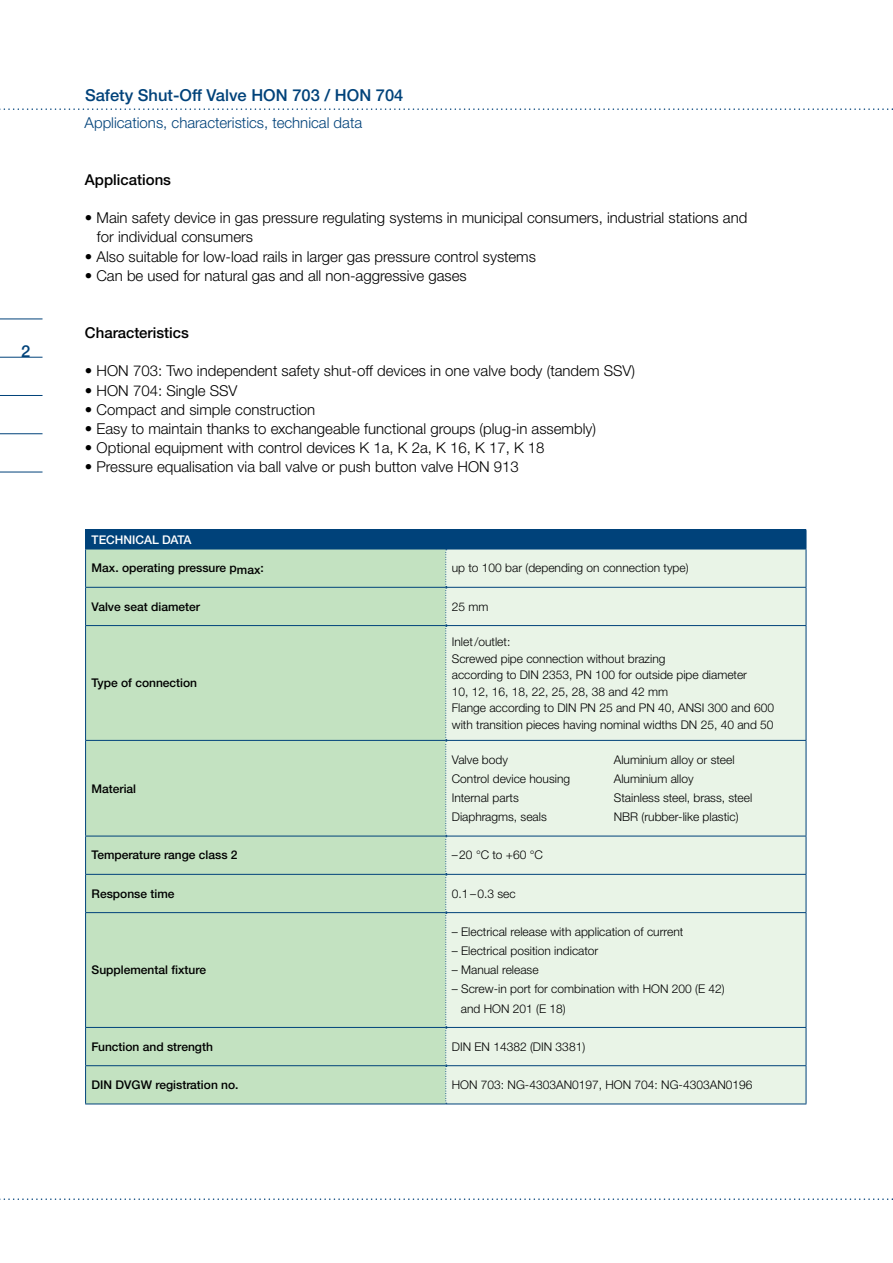
<style>
.page{position:relative;width:893px;height:1263px;background:#fff}
.page>*{position:absolute;margin:0;border:0;box-sizing:border-box;transform-origin:0 0}
.t1{font:500 16.5px "Helvetica Neue LTW1 G";color:#00427a}
.t2{font:300 15px/19.2px "Helvetica Neue LTW1 G";color:#000}
.t3{font:300 15px "Helvetica Neue LTW1 G";color:#00427a}
.t4{font:500 15px "Helvetica Neue LTW1 G";color:#000}
.t5{font:300 12px/16.5px "Helvetica Neue LTW1 G";color:#000}
.t6{font:500 12px "Helvetica Neue LTW1 G";color:#000}
.t7{font:500 12px "Helvetica Neue LTW1 G";color:#fff}
</style>
<div class="page">
<svg style="left:0;top:108px;width:893px;height:2px"></svg>
<hr style="left:0;top:319px;width:43px;height:1px;background:#00427a">
<hr style="left:0;top:357px;width:43px;height:1px;background:#00427a">
<hr style="left:0;top:395px;width:43px;height:1px;background:#00427a">
<hr style="left:0;top:433px;width:43px;height:1px;background:#00427a">
<hr style="left:0;top:472px;width:43px;height:1px;background:#00427a">
<svg style="left:0;top:1198px;width:893px;height:2px"></svg>
<div style="left:86px;top:530px;width:720px;height:19px;background:#00427a"></div>
<div style="left:86px;top:550px;width:359px;height:553px;background:#c3e2c1"></div>
<div style="left:447px;top:550px;width:359px;height:553px;background:#e9f4e7"></div>
<svg style="left:806px;top:530px;width:1px;height:19px"></svg>
<svg style="left:85px;top:530px;width:1px;height:19px"></svg>
<hr style="left:85px;top:529px;width:361px;height:1px;background:#00427a">
<hr style="left:446px;top:529px;width:360px;height:1px;background:#00427a">
<hr style="left:85px;top:549px;width:1px;height:38px;background:#00427a">
<hr style="left:85px;top:549px;width:361px;height:1px;background:#00427a">
<hr style="left:806px;top:549px;width:1px;height:38px;background:#00427a">
<hr style="left:446px;top:549px;width:360px;height:1px;background:#00427a">
<hr style="left:85px;top:588px;width:1px;height:37px;background:#00427a">
<hr style="left:85px;top:587px;width:361px;height:1px;background:#00427a">
<hr style="left:806px;top:588px;width:1px;height:37px;background:#00427a">
<hr style="left:446px;top:587px;width:360px;height:1px;background:#00427a">
<hr style="left:85px;top:626px;width:1px;height:114px;background:#00427a">
<hr style="left:85px;top:625px;width:361px;height:1px;background:#00427a">
<hr style="left:806px;top:626px;width:1px;height:114px;background:#00427a">
<hr style="left:446px;top:625px;width:360px;height:1px;background:#00427a">
<hr style="left:85px;top:741px;width:1px;height:95px;background:#00427a">
<hr style="left:85px;top:740px;width:361px;height:1px;background:#00427a">
<hr style="left:806px;top:741px;width:1px;height:95px;background:#00427a">
<hr style="left:446px;top:740px;width:360px;height:1px;background:#00427a">
<hr style="left:85px;top:836px;width:1px;height:38px;background:#00427a">
<hr style="left:85px;top:836px;width:361px;height:1px;background:#00427a">
<hr style="left:806px;top:836px;width:1px;height:38px;background:#00427a">
<hr style="left:446px;top:836px;width:360px;height:1px;background:#00427a">
<hr style="left:85px;top:875px;width:1px;height:37px;background:#00427a">
<hr style="left:85px;top:874px;width:361px;height:1px;background:#00427a">
<hr style="left:806px;top:875px;width:1px;height:37px;background:#00427a">
<hr style="left:446px;top:874px;width:360px;height:1px;background:#00427a">
<hr style="left:85px;top:913px;width:1px;height:114px;background:#00427a">
<hr style="left:85px;top:912px;width:361px;height:1px;background:#00427a">
<hr style="left:806px;top:913px;width:1px;height:114px;background:#00427a">
<hr style="left:446px;top:912px;width:360px;height:1px;background:#00427a">
<hr style="left:85px;top:1028px;width:1px;height:37px;background:#00427a">
<hr style="left:85px;top:1027px;width:361px;height:1px;background:#00427a">
<hr style="left:806px;top:1028px;width:1px;height:37px;background:#00427a">
<hr style="left:446px;top:1027px;width:360px;height:1px;background:#00427a">
<hr style="left:85px;top:1066px;width:1px;height:37px;background:#00427a">
<hr style="left:85px;top:1065px;width:361px;height:1px;background:#00427a">
<hr style="left:85px;top:1103px;width:361px;height:1px;background:#00427a">
<svg style="left:445px;top:549px;width:2px;height:555px"></svg>
<hr style="left:806px;top:1066px;width:1px;height:37px;background:#00427a">
<hr style="left:446px;top:1065px;width:360px;height:1px;background:#00427a">
<hr style="left:446px;top:1103px;width:360px;height:1px;background:#00427a">
<h1 class="t1" style="left:21px;top:341px;width:11px">2</h1>
<h1 class="t1" style="left:85px;top:85px;width:320px">Safety Shut-Off Valve HON 703 / HON 704</h1>
<p class="t3" style="left:85px;top:113px;width:279px">Applications, characteristics, technical data</p>
<p class="t4" style="left:85px;top:171px;width:88px">Applications</p>
<p class="t2" style="left:97px;top:208px;width:652px;text-indent:-12px">• Main safety device in gas pressure regulating systems in municipal consumers, industrial stations and for individual consumers</p>
<p class="t2" style="left:85px;top:247px;width:453px">• Also suitable for low-load rails in larger gas pressure control systems</p>
<p class="t2" style="left:85px;top:266px;width:383px">• Can be used for natural gas and all non-aggressive gases</p>
<p class="t4" style="left:85px;top:324px;width:106px">Characteristics</p>
<p class="t2" style="left:85px;top:361px;width:552px">• HON 703: Two independent safety shut-off devices in one valve body (tandem SSV)</p>
<p class="t2" style="left:85px;top:380px;width:154px">• HON 704: Single SSV</p>
<p class="t2" style="left:85px;top:400px;width:232px">• Compact and simple construction</p>
<p class="t2" style="left:85px;top:419px;width:513px">• Easy to maintain thanks to exchangeable functional groups (plug-in assembly)</p>
<p class="t2" style="left:85px;top:438px;width:461px">• Optional equipment with control devices K 1a, K 2a, K 16, K 17, K 18</p>
<p class="t2" style="left:85px;top:457px;width:435px">• Pressure equalisation via ball valve or push button valve HON 913</p>
<p class="t7" style="left:92px;top:532px;width:101px">technical data</p>
<p class="t6" style="left:92px;top:561px;width:174px">Max. operating pressure pmax:</p>
<p class="t5" style="left:452px;top:560px;width:238px">up to 100 bar (depending on connection type)</p>
<p class="t6" style="left:92px;top:599px;width:110px">Valve seat diameter</p>
<p class="t5" style="left:452px;top:598px;width:38px">25 mm</p>
<p class="t6" style="left:92px;top:676px;width:107px">Type of connection</p>
<p class="t6" style="left:92px;top:781px;width:46px">Material</p>
<p class="t5" style="left:452px;top:633px;width:324px">Inlet/outlet:<br>Screwed pipe connection without brazing<br>according to DIN 2353, PN 100 for outside pipe diameter<br>10, 12, 16, 18, 22, 25, 28, 38 and 42 mm<br>Flange according to DIN PN 25 and PN 40, ANSI 300 and 600 with transition pieces having nominal widths DN 25, 40 and 50</p>
<p class="t5" style="left:452px;top:751px;width:58px">Valve body</p>
<p class="t5" style="left:614px;top:751px;width:122px">Aluminium alloy or steel</p>
<p class="t5" style="left:452px;top:770px;width:120px">Control device housing</p>
<p class="t5" style="left:614px;top:770px;width:81px">Aluminium alloy</p>
<p class="t5" style="left:452px;top:789px;width:68px">Internal parts</p>
<p class="t5" style="left:614px;top:789px;width:140px">Stainless steel, brass, steel</p>
<p class="t5" style="left:452px;top:809px;width:97px">Diaphragms, seals</p>
<p class="t5" style="left:614px;top:809px;width:126px">NBR (rubber-like plastic)</p>
<p class="t6" style="left:92px;top:848px;width:148px">Temperature range class 2</p>
<p class="t5" style="left:452px;top:847px;width:93px">–20 °C to +60 °C</p>
<p class="t6" style="left:92px;top:886px;width:84px">Response time</p>
<p class="t5" style="left:452px;top:885px;width:65px">0.1–0.3 sec</p>
<p class="t6" style="left:92px;top:963px;width:116px">Supplemental fixture</p>
<p class="t5" style="left:452px;top:923px;width:233px">– Electrical release with application of current</p>
<p class="t5" style="left:452px;top:942px;width:148px">– Electrical position indicator</p>
<p class="t5" style="left:452px;top:962px;width:88px">– Manual release</p>
<p class="t5" style="left:461px;top:979px;width:265px;line-height:19.2px;text-indent:-9px">– Screw-in port for combination with HON 200 (E 42) and HON 201 (E 18)</p>
<p class="t6" style="left:92px;top:1039px;width:123px">Function and strength</p>
<p class="t5" style="left:452px;top:1038px;width:135px">DIN EN 14382 (DIN 3381)</p>
<p class="t6" style="left:92px;top:1077px;width:8px">DIN</p>
<p class="t6" style="left:116px;top:1077px;width:124px">DVGW registration no.</p>
<p class="t5" style="left:452px;top:1076px;width:302px">HON 703: NG-4303AN0197, HON 704: NG-4303AN0196</p>
</div>
